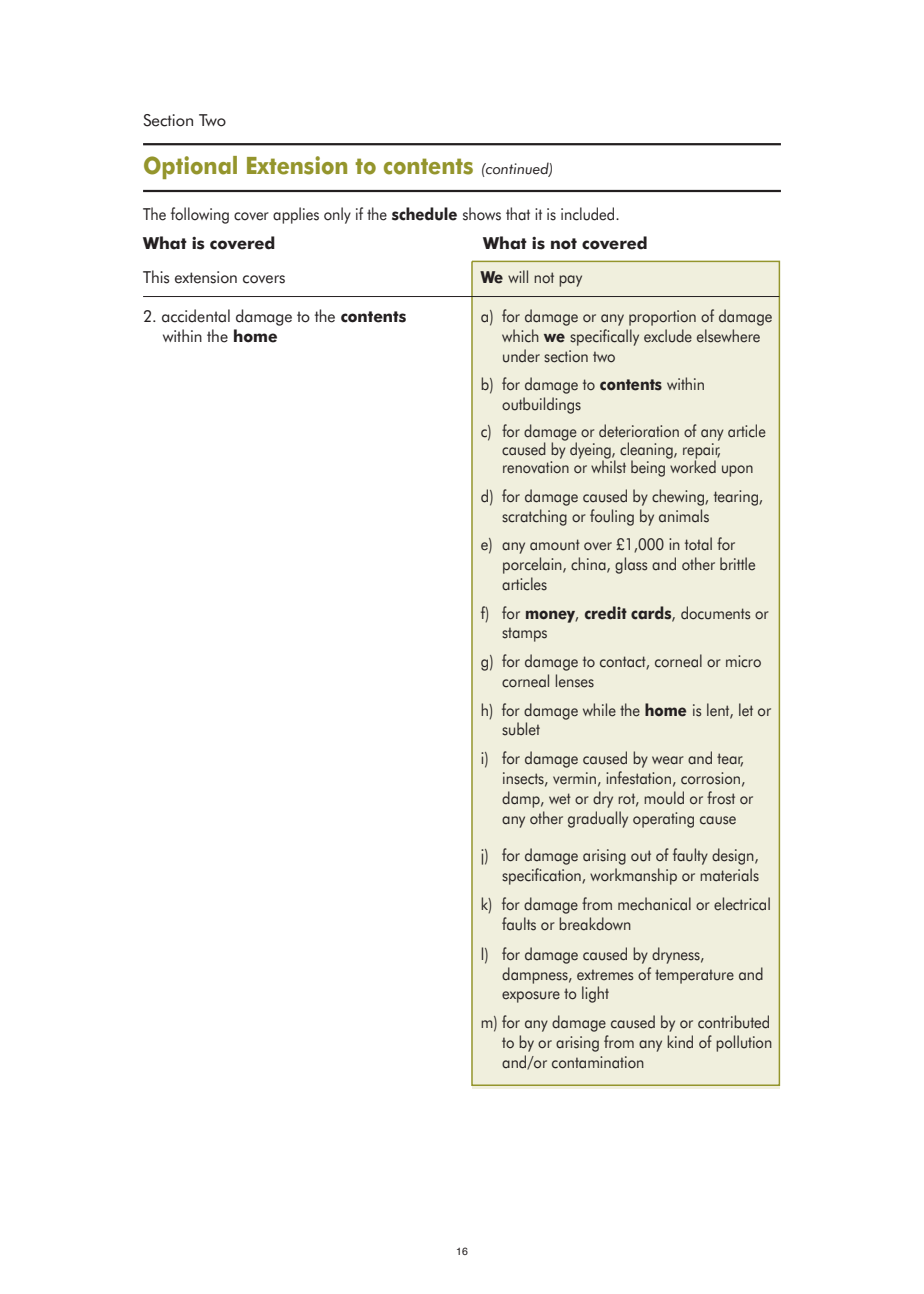
<style>
.page{position:relative;width:924px;height:1294px;background:#fff}
.page>*{position:absolute;margin:0;border:0;box-sizing:border-box;transform-origin:0 0}
.t1{font:700 24px "Futura BT";color:#94952c;scale:.9 1}
.t2{font:16.5px/19.8px "Futura BT";color:#231f20;scale:.9 1}
.t3{font:16.5px/19.5px "Futura BT";color:#231f20;scale:.95 1}
.t4{font:700 16.5px/33.9px "Futura BT";color:#231f20}
.t5{font:16.5px "Futura BT";color:#231f20}
.t6{font:10.5px "Helvetica";color:#231f20}
.s1{font-weight:400;font-style:italic;font-size:15px;color:#231f20}
.s2{font-weight:700}
.s3{font-weight:400}
</style>
<div class="page">
<hr style="left:143px;top:143px;width:638px;height:2px;background:#231f20">
<hr style="left:143px;top:190px;width:638px;height:2px;background:#231f20">
<div style="left:472px;top:261px;width:307px;height:827px;background:#f0efdd"></div>
<div style="left:471px;top:261px;width:309px;height:825px;border:2px solid #94952c"></div>
<hr style="left:143px;top:296px;width:636px;height:1px;background:#231f20">
<p class="t5" style="left:143px;top:113px;width:85px">Section Two</p>
<h1 class="t1" style="left:143px;top:156px;width:458px">Optional Extension to contents <span class="s1">(continued)</span></h1>
<p class="t2" style="left:143px;top:201px;width:531px;line-height:29.1px">The following cover applies only if the <span class="s2">schedule</span> shows that it is included.<br><span class="s2">What is covered</span></p>
<p class="t4" style="left:481px;top:228px;width:168px">What is not covered<br>We <span class="s3">will not pay</span></p>
<p class="t2" style="left:502px;top:308px;width:302px;text-indent:-21px">a) for damage or any proportion of damage which <span class="s2">we</span> specifically exclude elsewhere under section two</p>
<p class="t2" style="left:502px;top:376px;width:227px;text-indent:-21px">b) for damage to <span class="s2">contents</span> within outbuildings</p>
<p class="t2" style="left:502px;top:424px;width:294px;line-height:18px;text-indent:-21px">c) for damage or deterioration of any article caused by dyeing, cleaning, repair, renovation or whilst being worked upon</p>
<p class="t2" style="left:502px;top:488px;width:291px;text-indent:-21px">d) for damage caused by chewing, tearing, scratching or fouling by animals</p>
<p class="t2" style="left:502px;top:536px;width:283px;text-indent:-21px">e) any amount over £1,000 in total for porcelain, china, glass and other brittle articles</p>
<p class="t2" style="left:502px;top:604px;width:298px;text-indent:-21px">f) for <span class="s2">money</span>, <span class="s2">credit cards</span>, documents or stamps</p>
<p class="t2" style="left:502px;top:653px;width:290px;text-indent:-21px">g) for damage to contact, corneal or micro corneal lenses</p>
<p class="t2" style="left:502px;top:701px;width:300px;text-indent:-21px">h) for damage while the <span class="s2">home</span> is lent, let or sublet</p>
<p class="t2" style="left:502px;top:750px;width:281px;text-indent:-21px">i) for damage caused by wear and tear, insects, vermin, infestation, corrosion, damp, wet or dry rot, mould or frost or any other gradually operating cause</p>
<p class="t2" style="left:481px;top:847px;width:311px;text-align:right">j) for damage arising out of faulty design, specification, workmanship or materials</p>
<p class="t2" style="left:502px;top:895px;width:300px;text-indent:-21px">k) for damage from mechanical or electrical faults or breakdown</p>
<p class="t2" style="left:502px;top:945px;width:292px;text-indent:-21px">l) for damage caused by dryness, dampness, extremes of temperature and exposure to light</p>
<p class="t2" style="left:502px;top:1014px;width:302px;text-indent:-21px">m) for any damage caused by or contributed to by or arising from any kind of pollution and/or contamination</p>
<p class="t3" style="left:143px;top:269px;width:151px">This extension covers</p>
<p class="t3" style="left:163px;top:308px;width:258px;text-indent:-20px">2. accidental damage to the <span class="s2">contents </span>within the <span class="s2">home</span></p>
<p class="t6" style="left:456px;top:1245px;width:13px">16</p>
</div>
